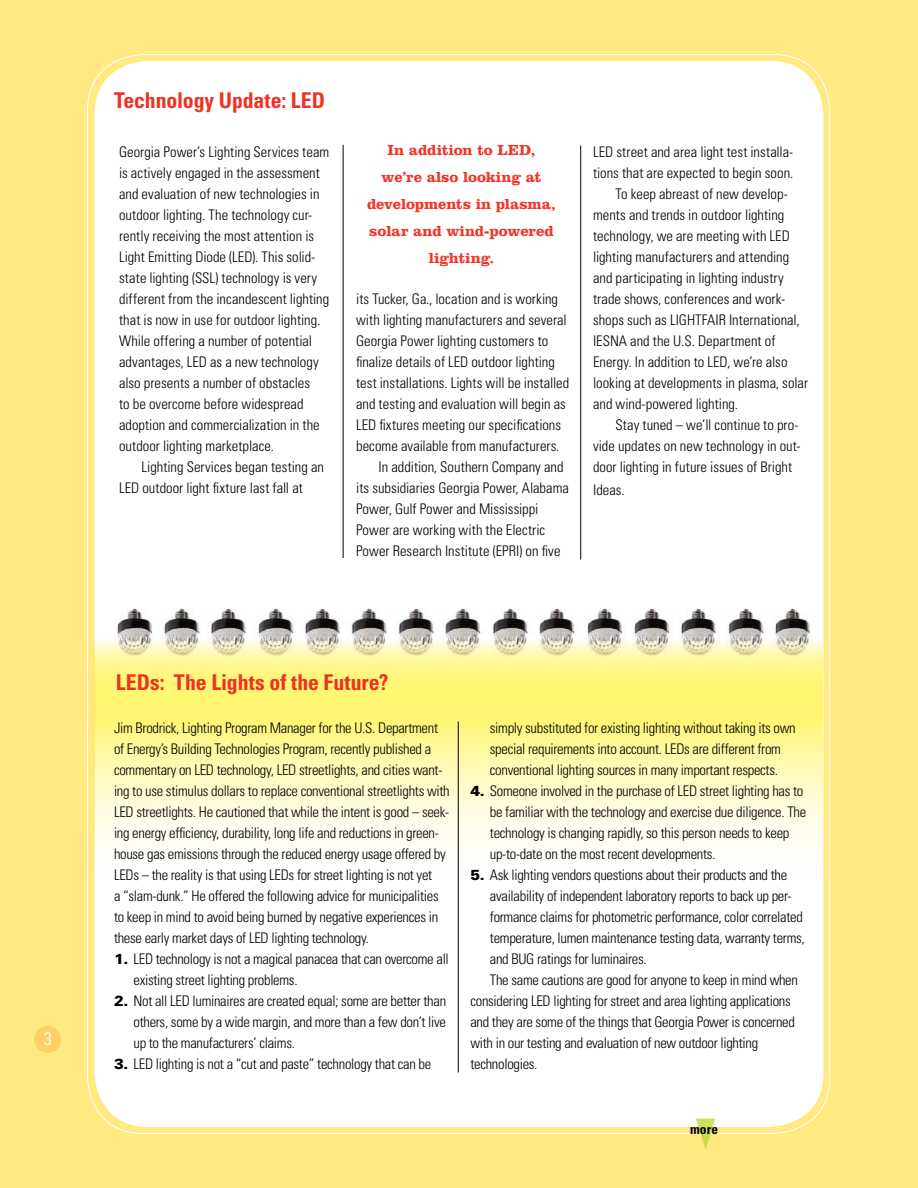
<style>
.page{position:relative;width:918px;height:1188px;background:#ffe980}
.page>*{position:absolute;margin:0;border:0;box-sizing:border-box;transform-origin:0 0}
.t1{font:700 condensed 21.75px "Univers";color:#ee3224}
.t2{font:300 condensed 18px "Univers";color:#fff}
.t3{font:700 15px/27px "Clarendon BT";letter-spacing:-.005em;color:#ef3829;text-align:center}
.t4{font:300 condensed 14.7px/21px "Univers";letter-spacing:-.02em;color:#000}
.t5{font:300 condensed 14.7px/21px "Univers";color:#000}
.t6{font:300 condensed 14.7px "Univers";letter-spacing:.005em;color:#000}
.t7{font:700 condensed 13.5px "Univers";color:#000}
.s1{font-weight:900;font-stretch:normal}
</style>
<div class="page">
<div style="left:94px;top:61px;width:730px;height:1066px;background:#fff;border-radius:54px"></div>
<svg style="left:696px;top:1119px;width:19px;height:30px"></svg>
<hr style="left:343px;top:145px;width:1px;height:413px;background:#000">
<div style="left:34px;top:1026px;width:27px;height:27px;background:#ffd068;border-radius:50%"></div>
<svg style="left:94px;top:638px;width:729px;height:253px"></svg>
<img style="left:108px;top:608px;width:716px;height:53px">
<hr style="left:458px;top:722px;width:1px;height:350px;background:#000">
<hr style="left:580px;top:146px;width:1px;height:414px;background:#000">
<p class="t2" style="left:44px;top:1027px;width:9px">3</p>
<h1 class="t1" style="left:114px;top:86px;width:212px">Technology Update: LED</h1>
<p class="t5" style="left:119px;top:141px;width:212px">Georgia Power’s Lighting Services team is actively engaged in the assessment and evaluation of new technologies in outdoor lighting. The technology cur&shy;rently receiving the most attention is Light Emitting Diode (LED). This solid&shy;state lighting (SSL) technology is very different from the incandescent lighting that is now in use for outdoor lighting.<br>While offering a number of potential advantages, LED as a new technology also presents a number of obstacles<br>to be overcome before widespread adoption and commercialization in the outdoor lighting marketplace.</p>
<p class="t5" style="left:119px;top:456px;width:206px;text-indent:22px">Lighting Services began testing an<br>LED outdoor light fixture last fall at</p>
<p class="t3" style="left:367px;top:136px;width:190px">In addition to LED, we’re also looking at developments in plasma, solar and wind-powered lighting.</p>
<p class="t5" style="left:356px;top:288px;width:204px">its Tucker, Ga., location and is working</p>
<p class="t6" style="left:356px;top:311px;width:212px">with lighting manufacturers and several</p>
<p class="t5" style="left:356px;top:330px;width:194px">Georgia Power lighting customers to</p>
<p class="t5" style="left:356px;top:351px;width:200px">finalize details of LED outdoor lighting</p>
<p class="t5" style="left:356px;top:372px;width:215px">test installations. Lights will be installed</p>
<p class="t5" style="left:356px;top:393px;width:211px">and testing and evaluation will begin as</p>
<p class="t5" style="left:356px;top:414px;width:207px">LED fixtures meeting our specifications</p>
<p class="t6" style="left:356px;top:437px;width:205px">become available from manufacturers.</p>
<p class="t5" style="left:379px;top:456px;width:186px">In addition, Southern Company and</p>
<p class="t5" style="left:356px;top:477px;width:214px">its subsidiaries Georgia Power, Alabama</p>
<p class="t5" style="left:356px;top:498px;width:184px">Power, Gulf Power and Mississippi</p>
<p class="t6" style="left:356px;top:521px;width:191px">Power are working with the Electric</p>
<p class="t6" style="left:356px;top:542px;width:206px">Power Research Institute (EPRI) on five</p>
<p class="t6" style="left:593px;top:143px;width:202px">LED street and area light test installa-</p>
<p class="t6" style="left:593px;top:164px;width:202px">tions that are expected to begin soon.</p>
<p class="t5" style="left:616px;top:183px;width:174px">To keep abreast of new develop-</p>
<p class="t5" style="left:593px;top:204px;width:193px">ments and trends in outdoor lighting</p>
<p class="t6" style="left:593px;top:227px;width:198px">technology, we are meeting with LED</p>
<p class="t6" style="left:593px;top:248px;width:198px">lighting manufacturers and attending</p>
<p class="t5" style="left:593px;top:267px;width:192px">and participating in lighting industry</p>
<p class="t6" style="left:593px;top:290px;width:194px">trade shows, conferences and work-</p>
<p class="t5" style="left:593px;top:309px;width:208px">shops such as LIGHTFAIR International,</p>
<p class="t6" style="left:593px;top:332px;width:184px">IESNA and the U.S. Department of</p>
<p class="t5" style="left:593px;top:351px;width:196px">Energy. In addition to LED, we’re also</p>
<p class="t5" style="left:593px;top:372px;width:217px">looking at developments in plasma, solar</p>
<p class="t6" style="left:593px;top:395px;width:147px">and wind-powered lighting.</p>
<p class="t6" style="left:616px;top:416px;width:184px">Stay tuned – we’ll continue to pro-</p>
<p class="t5" style="left:593px;top:435px;width:209px">vide updates on new technology in out-</p>
<p class="t5" style="left:593px;top:456px;width:201px">door lighting in future issues of Bright</p>
<p class="t4" style="left:593px;top:479px;width:33px">Ideas.</p>
<h1 class="t1" style="left:116px;top:669px;width:274px">LEDs: The Lights of the Future?</h1>
<p class="t4" style="left:114px;top:717px;width:337px">Jim Brodrick, Lighting Program Manager for the U.S. Department of Energy’s Building Technologies Program, recently published a commentary on LED technology, LED streetlights, and cities want&shy;ing to use stimulus dollars to replace conventional streetlights with LED streetlights. He cautioned that while the intent is good – seek&shy;ing energy efficiency, durability, long life and reductions in green&shy;house gas emissions through the reduced energy usage offered by LEDs – the reality is that using LEDs for street lighting is not yet<br>a “slam-dunk.” He offered the following advice for municipalities to keep in mind to avoid being burned by negative experiences in these early market days of LED lighting technology.</p>
<p class="t4" style="left:133px;top:948px;width:317px;text-indent:-19px"><span class="s1">1.</span> LED technology is not a magical panacea that can overcome all existing street lighting problems.</p>
<p class="t4" style="left:133px;top:990px;width:314px;text-align:justify;text-indent:-19px"><span class="s1">2.</span> Not all LED luminaires are created equal; some are better than others, some by a wide margin, and more than a few don’t live up to the manufacturers’ claims.</p>
<p class="t4" style="left:114px;top:1053px;width:319px"><span class="s1">3.</span> LED lighting is not a “cut and paste” technology that can be</p>
<p class="t4" style="left:490px;top:717px;width:307px">simply substituted for existing lighting without taking its own special requirements into account. LEDs are different from conventional lighting sources in many important respects.</p>
<p class="t4" style="left:490px;top:780px;width:318px;text-indent:-19px"><span class="s1">4.</span> Someone involved in the purchase of LED street lighting has to be familiar with the technology and exercise due diligence. The technology is changing rapidly, so this person needs to keep up-to-date on the most recent developments.</p>
<p class="t4" style="left:470px;top:864px;width:318px"><span class="s1">5.</span> Ask lighting vendors questions about their products and the</p>
<p class="t4" style="left:490px;top:885px;width:303px">availability of independent laboratory reports to back up per-</p>
<p class="t4" style="left:490px;top:906px;width:315px">formance claims for photometric performance, color correlated</p>
<p class="t4" style="left:490px;top:927px;width:316px">temperature, lumen maintenance testing data, warranty terms,</p>
<p class="t4" style="left:490px;top:948px;width:158px">and BUG ratings for luminaires.</p>
<p class="t4" style="left:490px;top:969px;width:310px">The same cautions are good for anyone to keep in mind when</p>
<p class="t4" style="left:470px;top:990px;width:322px">considering LED lighting for street and area lighting applications</p>
<p class="t4" style="left:470px;top:1011px;width:326px">and they are some of the things that Georgia Power is concerned</p>
<p class="t4" style="left:470px;top:1032px;width:289px">with in our testing and evaluation of new outdoor lighting</p>
<p class="t4" style="left:470px;top:1053px;width:69px">technologies.</p>
<p class="t7" style="left:690px;top:1121px;width:30px">more</p>
</div>
